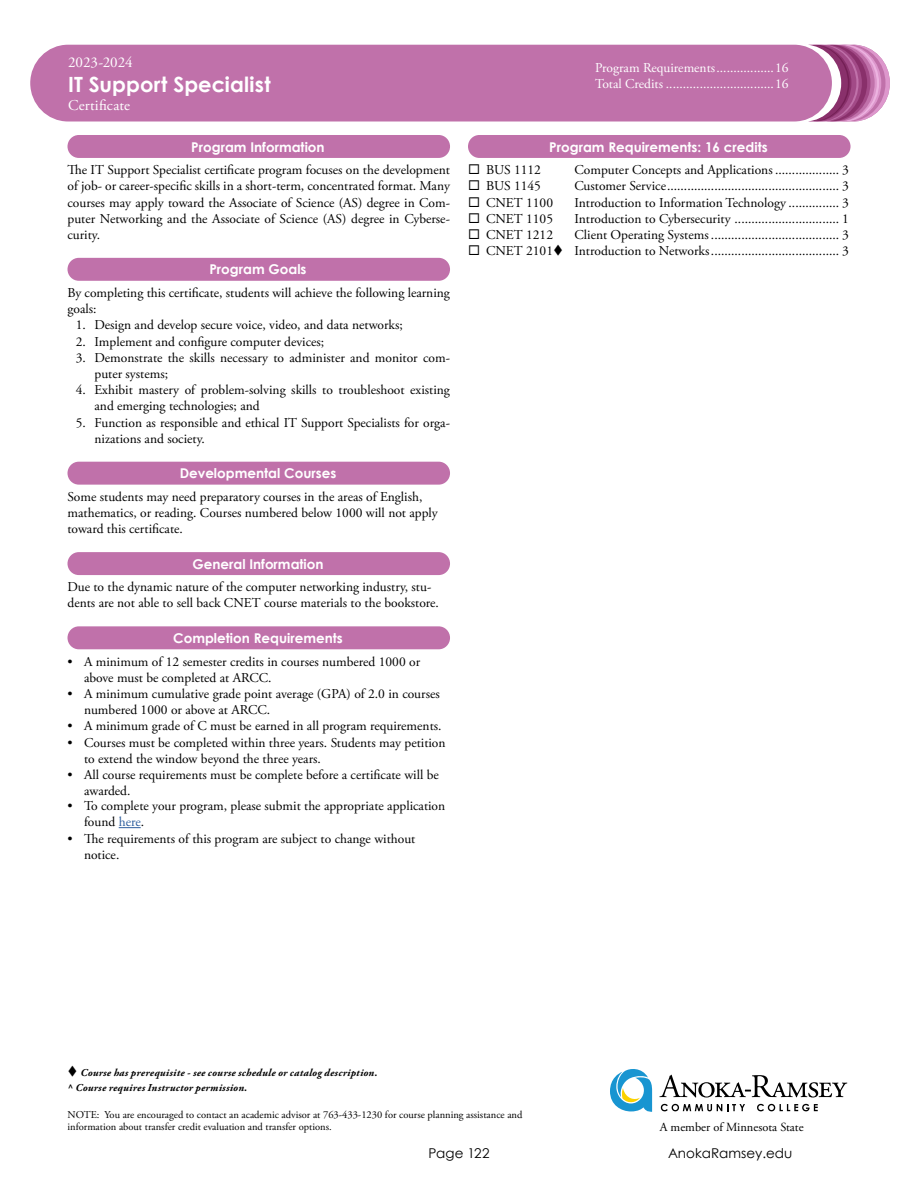
<style>
.page{position:relative;width:918px;height:1188px;background:#fff}
.page>*{position:absolute;margin:0;border:0;box-sizing:border-box;transform-origin:0 0}
.t1{font:700 21px "Century Gothic";letter-spacing:.005em;color:#fff}
.t2{font:15px "Adobe Garamond Pro";letter-spacing:.02em;color:#fff}
.t3{font:15px "Adobe Garamond Pro";color:#fff}
.Opening_Paragraph{font:13.5px/16.2px "Adobe Garamond Pro";color:#000}
.t4{font:700 13.5px "Century Gothic";color:#fff}
.Bullet_List{font:13.5px/16.2px "Adobe Garamond Pro";color:#000}
.t5{font:13.5px "Adobe Garamond Pro";color:#fff}
.t6{font:13.5px "Century Gothic";color:#000}
.t7{font:12.45px "Adobe Garamond Pro";color:#000}
.t8{font:10.5px/12.6px "Adobe Garamond Pro";color:#000}
.t9{font:italic 700 10.5px/14.4px "Adobe Garamond Pro";letter-spacing:.025em;color:#000}
.s1{color:#2c5d9d}
</style>
<div class="page">
<svg style="left:610px;top:1069px;width:42px;height:43px"></svg>
<svg style="left:659px;top:1075px;width:188px;height:23px"></svg>
<svg style="left:661px;top:1104px;width:84px;height:7px"></svg>
<svg style="left:757px;top:1104px;width:61px;height:7px"></svg>
<svg style="left:800px;top:45px;width:90px;height:77px"></svg>
<div style="left:30px;top:45px;width:802px;height:77px;background:#c071aa;border-radius:38px"></div>
<svg style="left:119px;top:827px;width:22px;height:1px"></svg>
<div style="left:68px;top:135px;width:382px;height:23px;background:#c071aa;border-radius:11px"></div>
<div style="left:68px;top:258px;width:382px;height:23px;background:#c071aa;border-radius:11px"></div>
<div style="left:68px;top:462px;width:382px;height:23px;background:#c071aa;border-radius:11px"></div>
<div style="left:68px;top:552px;width:382px;height:23px;background:#c071aa;border-radius:11px"></div>
<div style="left:68px;top:626px;width:382px;height:23px;background:#c071aa;border-radius:11px"></div>
<div style="left:468px;top:135px;width:383px;height:23px;background:#c071aa;border-radius:11px"></div>
<p class="t3" style="left:68px;top:53px;width:66px">2023-2024</p>
<p class="t1" style="left:68px;top:71px;width:204px">IT Support Specialist</p>
<p class="t2" style="left:68px;top:96px;width:63px">Certificate</p>
<p class="t4" style="left:191px;top:138px;width:135px">Program Information</p>
<p class="Opening_Paragraph" style="left:68px;top:162px;width:384px;text-align:justify">The IT Support Specialist certificate program focuses on the development of job- or career-specific skills in a short-term, concentrated format. Many courses may apply toward the Associate of Science (AS) degree in Com&shy;puter Networking and the Associate of Science (AS) degree in Cyberse&shy;curity.</p>
<p class="t4" style="left:209px;top:261px;width:99px">Program Goals</p>
<p class="Opening_Paragraph" style="left:68px;top:285px;width:384px">By completing this certificate, students will achieve the following learning goals:</p>
<p class="Opening_Paragraph" style="left:76px;top:317px;width:329px">1. Design and develop secure voice, video, and data networks;</p>
<p class="Opening_Paragraph" style="left:76px;top:334px;width:250px">2. Implement and configure computer devices;</p>
<p class="Opening_Paragraph" style="left:94px;top:350px;width:357px;text-indent:-19px">3. Demonstrate the skills necessary to administer and monitor com&shy;puter systems;</p>
<p class="Opening_Paragraph" style="left:94px;top:382px;width:357px;text-indent:-19px">4. Exhibit mastery of problem-solving skills to troubleshoot existing and emerging technologies; and</p>
<p class="Opening_Paragraph" style="left:94px;top:415px;width:357px;text-indent:-19px">5. Function as responsible and ethical IT Support Specialists for orga&shy;nizations and society.</p>
<p class="t4" style="left:180px;top:465px;width:158px">Developmental Courses</p>
<p class="Opening_Paragraph" style="left:68px;top:489px;width:372px">Some students may need preparatory courses in the areas of English, mathematics, or reading. Courses numbered below 1000 will not apply toward this certificate.</p>
<p class="t4" style="left:192px;top:555px;width:133px">General Information</p>
<p class="Bullet_List" style="left:68px;top:579px;width:371px">Due to the dynamic nature of the computer networking industry, stu&shy;dents are not able to sell back CNET course materials to the bookstore.</p>
<p class="t4" style="left:173px;top:630px;width:171px">Completion Requirements</p>
<p class="Opening_Paragraph" style="left:84px;top:654px;width:338px;text-indent:-16px">• A minimum of 12 semester credits in courses numbered 1000 or above must be completed at ARCC.</p>
<p class="Opening_Paragraph" style="left:84px;top:686px;width:357px;text-indent:-16px">• A minimum cumulative grade point average (GPA) of 2.0 in courses numbered 1000 or above at ARCC.</p>
<p class="Opening_Paragraph" style="left:68px;top:718px;width:374px">• A minimum grade of C must be earned in all program requirements.</p>
<p class="Opening_Paragraph" style="left:84px;top:735px;width:363px;text-indent:-16px">• Courses must be completed within three years. Students may petition to extend the window beyond the three years.</p>
<p class="Opening_Paragraph" style="left:84px;top:767px;width:356px;text-indent:-16px">• All course requirements must be complete before a certificate will be awarded.</p>
<p class="Opening_Paragraph" style="left:84px;top:798px;width:363px;text-indent:-16px">• To complete your program, please submit the appropriate application found <span class="s1">here</span>.</p>
<p class="Opening_Paragraph" style="left:84px;top:831px;width:333px;text-indent:-16px">• The requirements of this program are subject to change without notice.</p>
<p class="t5" style="left:595px;top:59px;width:125px">Program Requirements..................</p>
<p class="t5" style="left:775px;top:59px;width:15px">16</p>
<p class="t5" style="left:595px;top:76px;width:73px">Total Credits.................................</p>
<p class="t5" style="left:775px;top:76px;width:15px">16</p>
<p class="t4" style="left:549px;top:138px;width:220px">Program Requirements: 16 credits</p>
<p class="Opening_Paragraph" style="left:468px;top:162px;width:75px">◻ BUS 1112</p>
<p class="Opening_Paragraph" style="left:575px;top:162px;width:203px">Computer Concepts and Applications....................</p>
<p class="Opening_Paragraph" style="left:842px;top:162px;width:8px">3</p>
<p class="Opening_Paragraph" style="left:468px;top:178px;width:75px">◻ BUS 1145</p>
<p class="Opening_Paragraph" style="left:575px;top:178px;width:96px">Customer Service....................................................</p>
<p class="Opening_Paragraph" style="left:842px;top:178px;width:8px">3</p>
<p class="Opening_Paragraph" style="left:468px;top:195px;width:87px">◻ CNET 1100</p>
<p class="Opening_Paragraph" style="left:575px;top:195px;width:216px">Introduction to Information Technology................</p>
<p class="Opening_Paragraph" style="left:842px;top:195px;width:8px">3</p>
<p class="Opening_Paragraph" style="left:468px;top:211px;width:87px">◻ CNET 1105</p>
<p class="Opening_Paragraph" style="left:575px;top:211px;width:164px">Introduction to Cybersecurity ................................</p>
<p class="Opening_Paragraph" style="left:842px;top:211px;width:8px">1</p>
<p class="Opening_Paragraph" style="left:468px;top:227px;width:87px">◻ CNET 1212</p>
<p class="Opening_Paragraph" style="left:575px;top:227px;width:139px">Client Operating Systems.......................................</p>
<p class="Opening_Paragraph" style="left:842px;top:227px;width:8px">3</p>
<p class="Opening_Paragraph" style="left:468px;top:243px;width:246px">◻ CNET 2101▼ Introduction to Networks.......................................</p>
<p class="Opening_Paragraph" style="left:842px;top:243px;width:8px">3</p>
<p class="t9" style="left:68px;top:1066px;width:312px">▼ Course has prerequisite - see course schedule or catalog description. ^ Course requires Instructor permission.</p>
<p class="t8" style="left:68px;top:1109px;width:456px">NOTE: You are encouraged to contact an academic advisor at 763-433-1230 for course planning assistance and information about transfer credit evaluation and transfer options.</p>
<p class="t7" style="left:660px;top:1120px;width:145px">A member of Minnesota State</p>
<p class="t6" style="left:428px;top:1145px;width:63px">Page 122</p>
<p class="t6" style="left:668px;top:1145px;width:126px">AnokaRamsey.edu</p>
</div>
